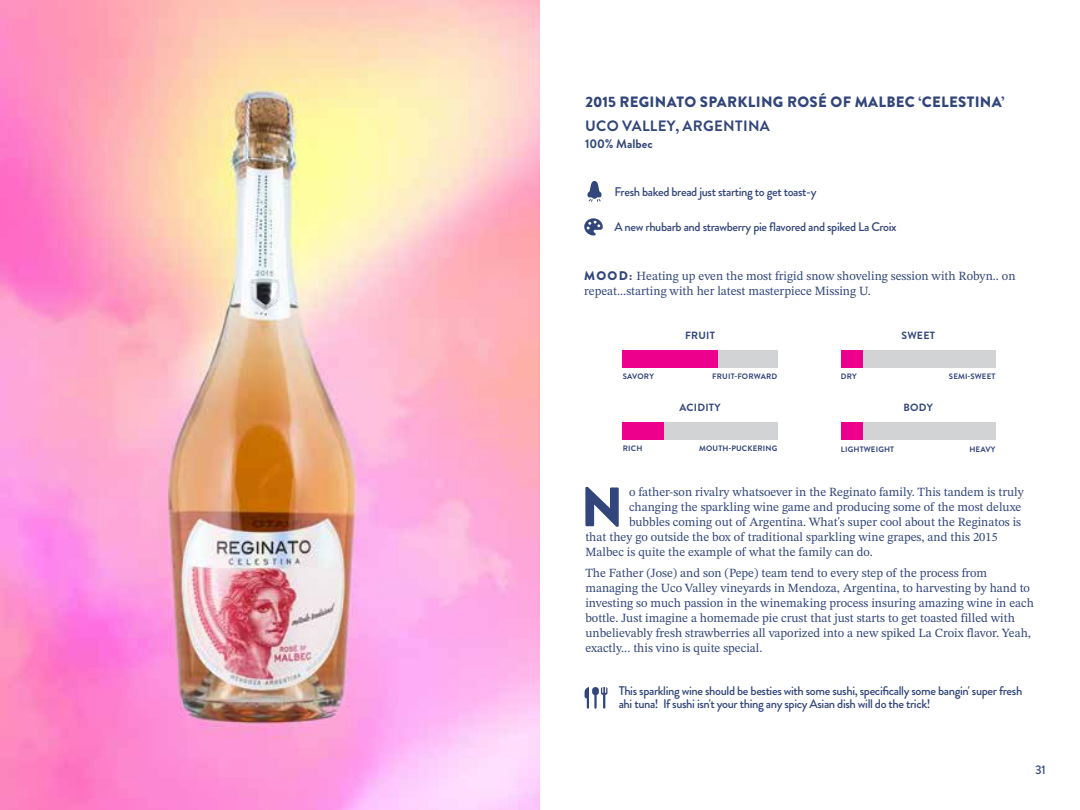
<style>
.page{position:relative;width:1080px;height:810px;background:#fff}
.page>*{position:absolute;margin:0;border:0;box-sizing:border-box;transform-origin:0 0}
.t1{font:900 55.38px "Brandon Grotesque";color:#33467b}
.t2{font:900 15px "Brandon Grotesque";letter-spacing:.02em;color:#32467b}
.t3{font:700 15px "Brandon Grotesque";letter-spacing:.02em;color:#32467b}
.t4{font:12.5px/15px "STIX Two Math";color:#33467b}
.t5{font:500 12.5px/12.5px "Brandon Grotesque";letter-spacing:-.03em;color:#33467b}
.t6{font:12.5px/15px "STIX Two Text";color:#33467b}
.t7{font:700 12.5px "Brandon Grotesque";color:#32467b}
.t8{font:700 10.5px "Brandon Grotesque";letter-spacing:.02em;color:#32467b}
.t9{font:700 7.88px "Brandon Grotesque";letter-spacing:.02em;color:#32467b}
.s1{font-family:"Brandon Grotesque";font-weight:900}
</style>
<div class="page">
<div style="left:623px;top:350px;width:154px;height:18px;background:#d1d3d4"></div>
<div style="left:623px;top:350px;width:95px;height:18px;background:#ec008c"></div>
<div style="left:623px;top:422px;width:154px;height:18px;background:#d1d3d4"></div>
<div style="left:623px;top:422px;width:41px;height:18px;background:#ec008c"></div>
<div style="left:841px;top:350px;width:155px;height:18px;background:#d1d3d4"></div>
<div style="left:841px;top:350px;width:21px;height:18px;background:#ec008c"></div>
<div style="left:841px;top:422px;width:155px;height:18px;background:#d1d3d4"></div>
<div style="left:841px;top:422px;width:21px;height:18px;background:#ec008c"></div>
<svg style="left:584px;top:218px;width:19px;height:17px"></svg>
<svg style="left:587px;top:181px;width:15px;height:21px"></svg>
<svg style="left:585px;top:687px;width:22px;height:22px"></svg>
<img style="left:0;top:0;width:540px;height:810px">
<p class="t2" style="left:585px;top:91px;width:421px">2015 REGINATO SPARKLING ROSÉ OF MALBEC ‘CELESTINA’</p>
<p class="t3" style="left:585px;top:115px;width:186px">UCO VALLEY, ARGENTINA</p>
<p class="t7" style="left:585px;top:135px;width:69px">100% Malbec</p>
<p class="t5" style="left:614px;top:185px;width:204px">Fresh baked bread just starting to get toast-y</p>
<p class="t5" style="left:614px;top:221px;width:284px">A new rhubarb and strawberry pie flavored and spiked La Croix</p>
<p class="t6" style="left:584px;top:268px;width:433px"><span class="s1">MOOD:</span> Heating up even the most frigid snow shoveling session with Robyn.. on repeat...starting with her latest masterpiece Missing U.</p>
<p class="t8" style="left:685px;top:328px;width:31px">FRUIT</p>
<p class="t9" style="left:623px;top:371px;width:33px">SAVORY</p>
<p class="t9" style="left:712px;top:371px;width:67px">FRUIT-FORWARD</p>
<p class="t8" style="left:901px;top:328px;width:35px">SWEET</p>
<p class="t9" style="left:841px;top:371px;width:17px">DRY</p>
<p class="t9" style="left:949px;top:371px;width:48px">SEMI-SWEET</p>
<p class="t8" style="left:679px;top:400px;width:43px">ACIDITY</p>
<p class="t8" style="left:904px;top:400px;width:31px">BODY</p>
<p class="t9" style="left:623px;top:443px;width:21px">RICH</p>
<p class="t9" style="left:699px;top:443px;width:80px">MOUTH-PUCKERING</p>
<p class="t9" style="left:841px;top:444px;width:55px">LIGHTWEIGHT</p>
<p class="t9" style="left:969px;top:444px;width:28px">HEAVY</p>
<h1 class="t1" style="left:581px;top:468px;width:44px">N</h1>
<p class="t4" style="left:629px;top:484px;width:396px">o father-son rivalry whatsoever in the Reginato family. This tandem is truly</p>
<p class="t4" style="left:629px;top:499px;width:394px">changing the sparkling wine game and producing some of the most deluxe</p>
<p class="t4" style="left:629px;top:514px;width:394px">bubbles coming out of Argentina. What's super cool about the Reginatos is</p>
<p class="t4" style="left:585px;top:529px;width:414px">that they go outside the box of traditional sparkling wine grapes, and this 2015</p>
<p class="t4" style="left:585px;top:544px;width:289px">Malbec is quite the example of what the family can do.</p>
<p class="t4" style="left:585px;top:565px;width:450px">The Father (Jose) and son (Pepe) team tend to every step of the process from managing the Uco Valley vineyards in Mendoza, Argentina, to harvesting by hand to investing so much passion in the winemaking process insuring amazing wine in each bottle. Just imagine a homemade pie crust that just starts to get toasted filled with unbelievably fresh strawberries all vaporized into a new spiked La Croix flavor. Yeah, exactly... this vino is quite special.</p>
<p class="t5" style="left:619px;top:685px;width:405px">This sparkling wine should be besties with some sushi, specifically some bangin' super fresh ahi tuna! If sushi isn't your thing any spicy Asian dish will do the trick!</p>
<p class="t5" style="left:1035px;top:763px;width:12px">31</p>
</div>
